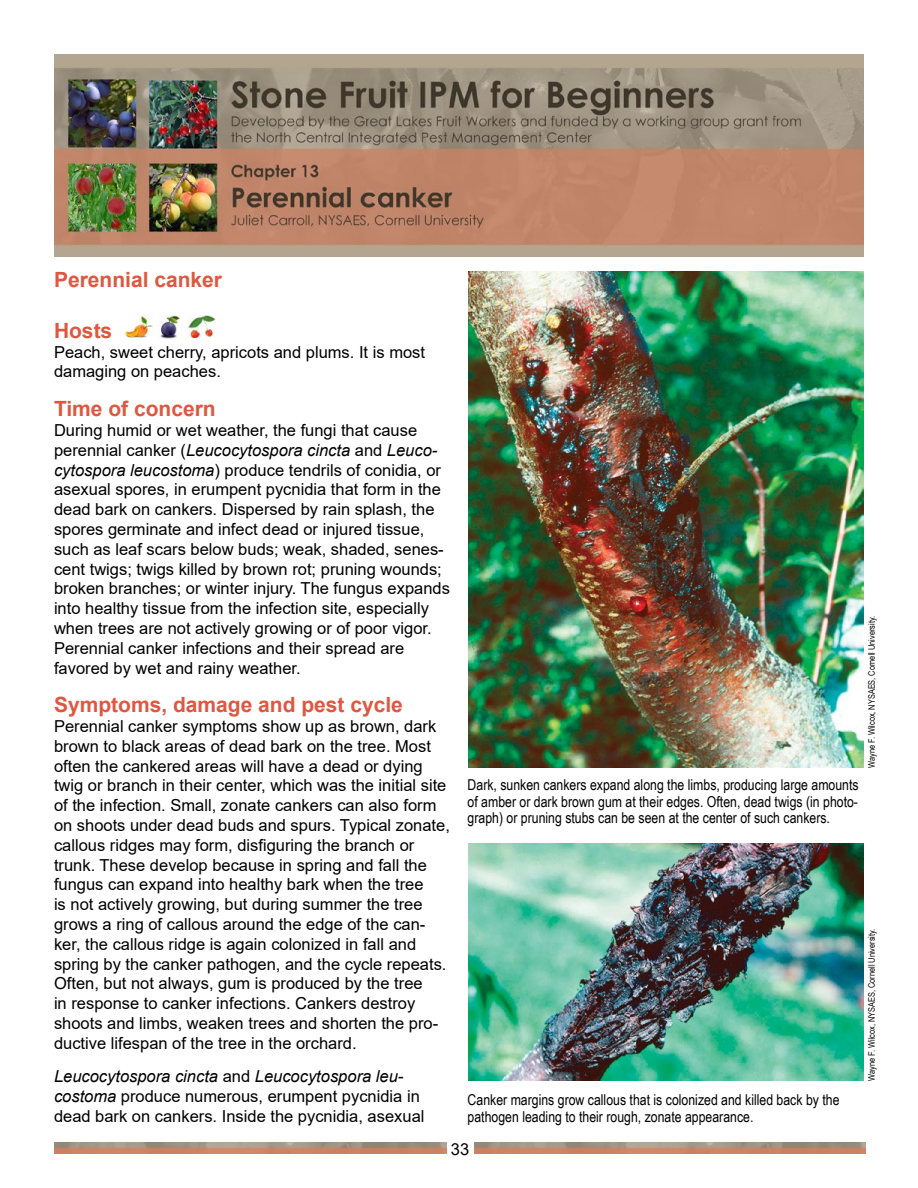
<style>
.page{position:relative;width:918px;height:1188px;background:#fff}
.page>*{position:absolute;margin:0;border:0;box-sizing:border-box;transform-origin:0 0}
.Subhead_-_Stone_frui{font:700 21px "Arial";color:#de5741}
.Text_-_stone_fruit{font:16.5px/19.8px "Arial";color:#000}
.Captions{font:15px/16.5px "Arial Narrow";color:#000;text-align:justify}
.Photo_credit{font:9px "Arial Narrow";color:#000}
.s1{font-style:italic}
</style>
<div class="page">
<img style="left:474px;top:1143px;width:391px;height:10px">
<img style="left:54px;top:54px;width:810px;height:202px">
<img style="left:468px;top:272px;width:396px;height:496px">
<img style="left:468px;top:843px;width:396px;height:238px">
<img style="left:160px;top:315px;width:20px;height:24px">
<img style="left:125px;top:315px;width:28px;height:23px">
<img style="left:188px;top:315px;width:27px;height:23px">
<img style="left:54px;top:1143px;width:392px;height:10px">
<p class="Subhead_-_Stone_frui" style="left:54px;top:265px;width:170px">Perennial canker</p>
<p class="Subhead_-_Stone_frui" style="left:54px;top:316px;width:60px">Hosts</p>
<p class="Text_-_stone_fruit" style="left:54px;top:342px;width:373px">Peach, sweet cherry, apricots and plums. It is most damaging on peaches.</p>
<p class="Subhead_-_Stone_frui" style="left:54px;top:394px;width:163px">Time of concern</p>
<p class="Text_-_stone_fruit" style="left:54px;top:420px;width:397px">During humid or wet weather, the fungi that cause perennial canker (<span class="s1">Leucocytospora cincta</span> and <span class="s1">Leuco&shy;cytospora leucostoma</span>) produce tendrils of conidia, or asexual spores, in erumpent pycnidia that form in the dead bark on cankers. Dispersed by rain splash, the spores germinate and infect dead or injured tissue, such as leaf scars below buds; weak, shaded, senes&shy;cent twigs; twigs killed by brown rot; pruning wounds; broken branches; or winter injury. The fungus expands into healthy tissue from the infection site, especially when trees are not actively growing or of poor vigor.<br>Perennial canker infections and their spread are favored by wet and rainy weather.</p>
<p class="Subhead_-_Stone_frui" style="left:54px;top:690px;width:350px">Symptoms, damage and pest cycle</p>
<p class="Text_-_stone_fruit" style="left:54px;top:716px;width:397px">Perennial canker symptoms show up as brown, dark brown to black areas of dead bark on the tree. Most often the cankered areas will have a dead or dying twig or branch in their center, which was the initial site of the infection. Small, zonate cankers can also form on shoots under dead buds and spurs. Typical zonate, callous ridges may form, disfiguring the branch or trunk. These develop because in spring and fall the fungus can expand into healthy bark when the tree<br>is not actively growing, but during summer the tree grows a ring of callous around the edge of the can&shy;ker, the callous ridge is again colonized in fall and spring by the canker pathogen, and the cycle repeats.<br>Often, but not always, gum is produced by the tree<br>in response to canker infections. Cankers destroy shoots and limbs, weaken trees and shorten the pro&shy;ductive lifespan of the tree in the orchard.</p>
<p class="Text_-_stone_fruit" style="left:54px;top:1066px;width:372px"><span class="s1">Leucocytospora cincta</span> and <span class="s1">Leucocytospora leu&shy;costoma</span> produce numerous, erumpent pycnidia in dead bark on cankers. Inside the pycnidia, asexual</p>
<p class="Captions" style="left:468px;top:776px;width:393px">Dark, sunken cankers expand along the limbs, producing large amounts of amber or dark brown gum at their edges. Often, dead twigs (in photo&shy;graph) or pruning stubs can be seen at the center of such cankers.</p>
<p class="Captions" style="left:468px;top:1091px;width:373px">Canker margins grow callous that is colonized and killed back by the pathogen leading to their rough, zonate appearance.</p>
<p class="Text_-_stone_fruit" style="left:451px;top:1139px;width:20px">33</p>
<p class="Photo_credit" style="left:865px;top:768px;width:153px;rotate:-90deg">Wayne F. Wilcox, NYSAES, Cornell University.</p>
<p class="Photo_credit" style="left:865px;top:1081px;width:153px;rotate:-90deg">Wayne F. Wilcox, NYSAES, Cornell University.</p>
</div>
